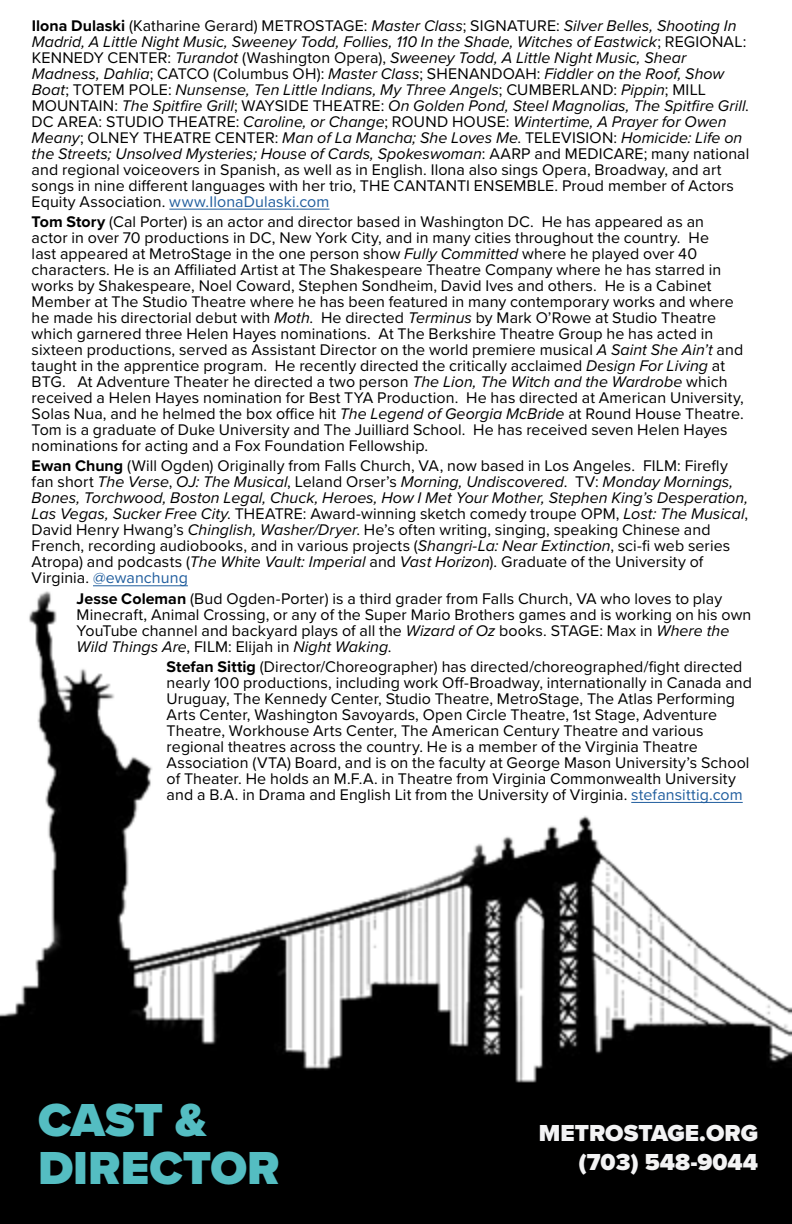
<style>
.page{position:relative;width:792px;height:1224px;background:#fff}
.page>*{position:absolute;margin:0;border:0;box-sizing:border-box;transform-origin:0 0}
.t1{font:900 48px/48px "Proxima Nova";color:#54bdc2}
.t2{font:900 24px/28.8px "Proxima Nova";color:#f3f3f4;text-align:right}
.t3{font:16px/16px "Proxima Nova";letter-spacing:.005em;color:#000}
.t4{font:italic 16px/16px "Proxima Nova";color:#000}
.s1{font-weight:700;font-style:normal}
.s2{font-style:normal}
.s3{font-style:normal;color:#215e9e}
.s4{font-weight:700}
.s5{font-style:italic}
.s6{color:#215e9e}
</style>
<div class="page">
<img style="left:0;top:586px;width:792px;height:638px">
<div style="left:18px;top:1110px;width:300px;height:96px;background:#000"></div>
<hr style="left:169px;top:209px;width:160px;height:1px;background:#215e9e">
<hr style="left:93px;top:585px;width:95px;height:1px;background:#215e9e">
<hr style="left:631px;top:802px;width:112px;height:1px;background:#215e9e">
<div style="left:38px;top:1098px;width:405px;height:108px;background:#000"></div>
<p class="t4" style="left:32px;top:17px;width:719px"><span class="s1">Ilona Dulaski</span> <span class="s2">(Katharine Gerard) METROSTAGE:</span> Master Class<span class="s2">; SIGNATURE:</span> Silver Belles, Shooting In Madrid, A Little Night Music, Sweeney Todd, Follies, 110 In the Shade, Witches of Eastwick<span class="s2">; REGIONAL:<br>KENNEDY CENTER:</span> Turandot <span class="s2">(Washington Opera),</span> Sweeney Todd, A Little Night Music, Shear Madness, Dahlia<span class="s2">; CATCO (Columbus OH):</span> Master Class<span class="s2">; SHENANDOAH:</span> Fiddler on the Roof, Show Boat<span class="s2">; TOTEM POLE:</span> Nunsense, Ten Little Indians, My Three Angels<span class="s2">; CUMBERLAND:</span> Pippin<span class="s2">; MILL MOUNTAIN:</span> The Spitfire Grill<span class="s2">; WAYSIDE THEATRE:</span> On Golden Pond, Steel Magnolias, The Spitfire Grill<span class="s2">.<br>DC AREA: STUDIO THEATRE:</span> Caroline, or Change<span class="s2">; ROUND HOUSE:</span> Wintertime, A Prayer for Owen Meany<span class="s2">; OLNEY THEATRE CENTER:</span> Man of La Mancha; She Loves Me<span class="s2">. TELEVISION:</span> Homicide: Life on the Streets; Unsolved Mysteries; House of Cards, Spokeswoman<span class="s2">: AARP and MEDICARE; many national and regional voiceovers in Spanish, as well as in English. Ilona also sings Opera, Broadway, and art songs in nine different languages with her trio, THE CANTANTI ENSEMBLE. Proud member of Actors Equity Association.</span> <span class="s3">www.IlonaDulaski.com</span></p>
<p class="t3" style="left:32px;top:213px;width:714px"><span class="s4">Tom Story</span> (Cal Porter) is an actor and director based in Washington DC. He has appeared as an actor in over 70 productions in DC, New York City, and in many cities throughout the country. He<br>last appeared at MetroStage in the one person show <span class="s5">Fully Committed</span> where he played over 40 characters. He is an Affiliated Artist at The Shakespeare Theatre Company where he has starred in works by Shakespeare, Noel Coward, Stephen Sondheim, David Ives and others. He is a Cabinet Member at The Studio Theatre where he has been featured in many contemporary works and where he made his directorial debut with <span class="s5">Moth</span>. He directed <span class="s5">Terminus</span> by Mark O’Rowe at Studio Theatre which garnered three Helen Hayes nominations. At The Berkshire Theatre Group he has acted in sixteen productions, served as Assistant Director on the world premiere musical <span class="s5">A Saint She Ain’t</span> and taught in the apprentice program. He recently directed the critically acclaimed <span class="s5">Design For Living</span> at BTG. At Adventure Theater he directed a two person <span class="s5">The Lion, The Witch and the Wardrobe</span> which received a Helen Hayes nomination for Best TYA Production. He has directed at American University, Solas Nua, and he helmed the box office hit <span class="s5">The Legend of Georgia McBride</span> at Round House Theatre.<br>Tom is a graduate of Duke University and The Juilliard School. He has received seven Helen Hayes nominations for acting and a Fox Foundation Fellowship.</p>
<p class="t3" style="left:32px;top:457px;width:718px"><span class="s4">Ewan Chung</span> (Will Ogden) Originally from Falls Church, VA, now based in Los Angeles. FILM: Firefly fan short <span class="s5">The Verse</span>, <span class="s5">OJ: The Musical</span>, Leland Orser’s <span class="s5">Morning, Undiscovered</span>. TV: <span class="s5">Monday Mornings, Bones, Torchwood, Boston Legal, Chuck, Heroes, How I Met Your Mother, Stephen King’s Desperation, Las Vegas, Sucker Free City</span>. THEATRE: Award-winning sketch comedy troupe OPM, <span class="s5">Lost: The Musical</span>, David Henry Hwang’s <span class="s5">Chinglish, Washer/Dryer</span>. He’s often writing, singing, speaking Chinese and French, recording audiobooks, and in various projects (<span class="s5">Shangri-La: Near Extinction</span>, sci-fi web series Atropa) and podcasts (<span class="s5">The White Vault: Imperial</span> and <span class="s5">Vast Horizon</span>). Graduate of the University of Virginia. <span class="s6">@ewanchung</span></p>
<p class="t3" style="left:77px;top:590px;width:676px"><span class="s4">Jesse Coleman</span> (Bud Ogden-Porter) is a third grader from Falls Church, VA who loves to play Minecraft, Animal Crossing, or any of the Super Mario Brothers games and is working on his own YouTube channel and backyard plays of all the <span class="s5">Wizard of Oz</span> books. STAGE: Max in <span class="s5">Where the Wild Things Are</span>, FILM: Elijah in <span class="s5">Night Waking</span>.</p>
<p class="t3" style="left:167px;top:658px;width:587px"><span class="s4">Stefan Sittig</span> (Director/Choreographer) has directed/choreographed/fight directed nearly 100 productions, including work Off-Broadway, internationally in Canada and Uruguay, The Kennedy Center, Studio Theatre, MetroStage, The Atlas Performing Arts Center, Washington Savoyards, Open Circle Theatre, 1st Stage, Adventure Theatre, Workhouse Arts Center, The American Century Theatre and various regional theatres across the country. He is a member of the Virginia Theatre Association (VTA) Board, and is on the faculty at George Mason University’s School of Theater. He holds an M.F.A. in Theatre from Virginia Commonwealth University and a B.A. in Drama and English Lit from the University of Virginia. <span class="s6">stefansittig.com</span></p>
<h1 class="t1" style="left:38px;top:1096px;width:243px">CAST &amp;<br>DIRECTOR</h1>
<h2 class="t2" style="left:539px;top:1119px;width:221px">METROSTAGE.ORG (703) 548-9044</h2>
</div>
